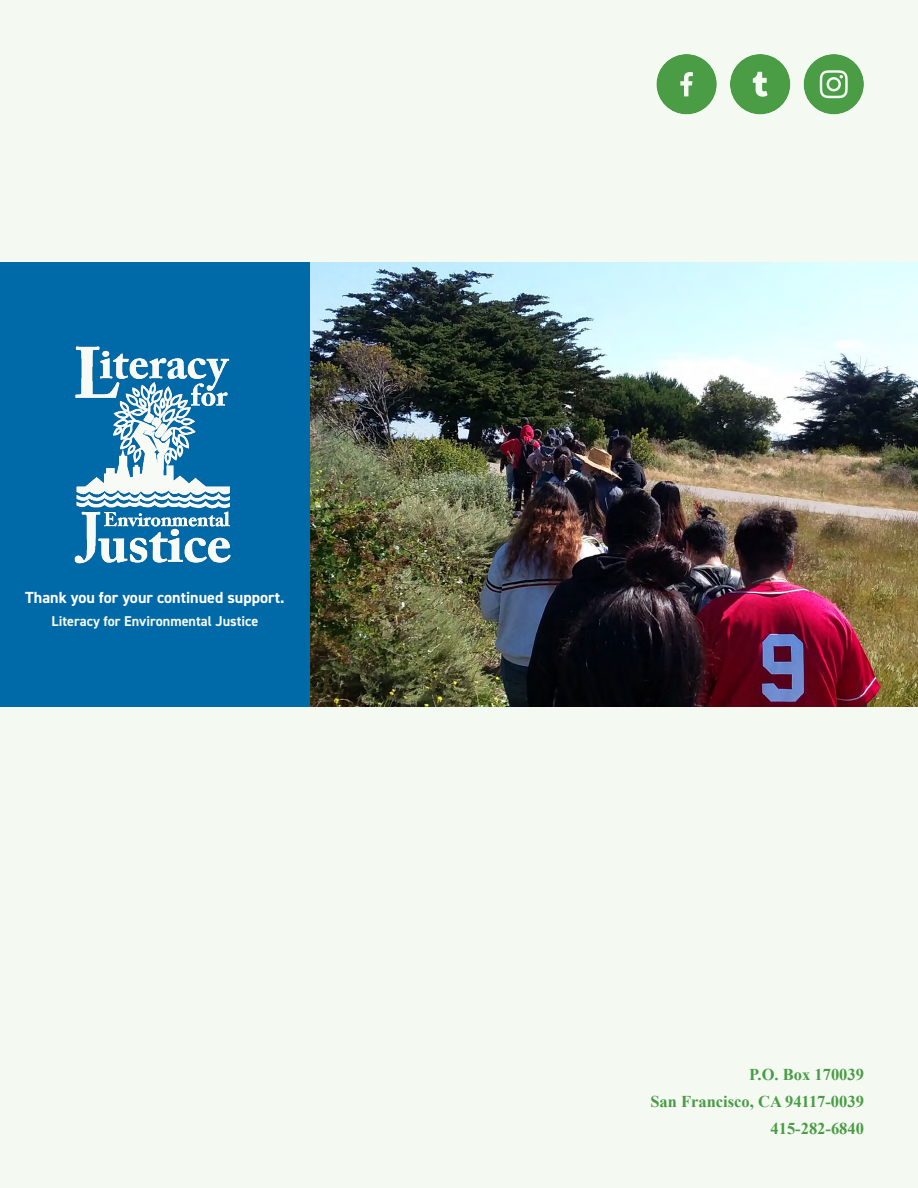
<style>
.page{position:relative;width:918px;height:1188px;background:#f4f9f2}
.page>*{position:absolute;margin:0;border:0;box-sizing:border-box;transform-origin:0 0}
.t1{font:700 16.5px/27px "Times New Roman";color:#499c45;text-align:right}
.t2{font:700 16.2px "DIN2014";color:#fff}
.t3{font:700 14.25px "DIN2014";color:#f4f9f2}
</style>
<div class="page">
<img style="left:310px;top:262px;width:608px;height:444px">
<div style="left:0;top:262px;width:310px;height:444px;background:#0069a8"></div>
<svg style="left:804px;top:54px;width:60px;height:60px"></svg>
<svg style="left:656px;top:54px;width:61px;height:60px"></svg>
<svg style="left:730px;top:54px;width:60px;height:60px"></svg>
<img style="left:74px;top:346px;width:157px;height:218px">
<p class="t2" style="left:25px;top:587px;width:261px">Thank you for your continued support.</p>
<p class="t3" style="left:52px;top:612px;width:208px">Literacy for Environmental Justice</p>
<p class="t1" style="left:650px;top:1060px;width:215px">P.O. Box 170039<br>San Francisco, CA 94117-0039<br>415-282-6840</p>
</div>
